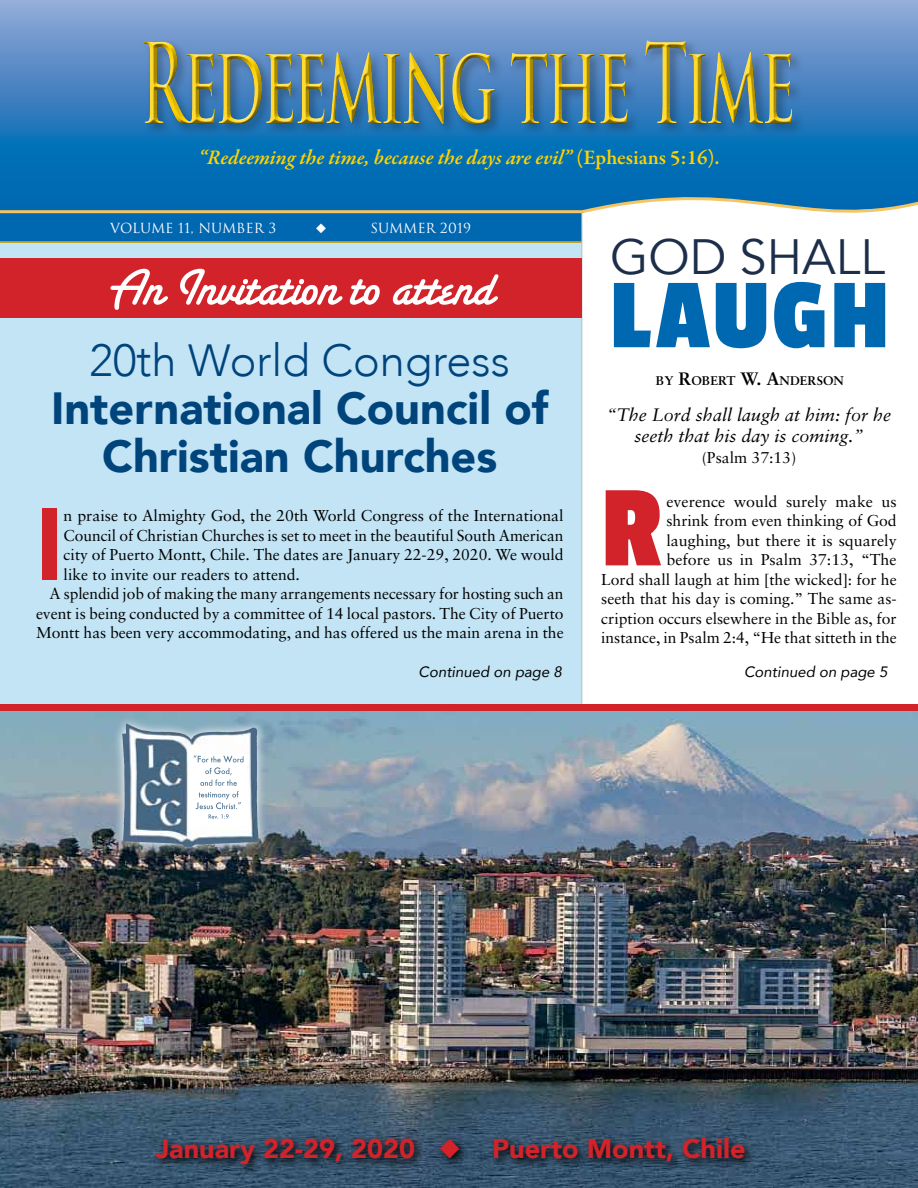
<style>
.page{position:relative;width:918px;height:1188px;background:#fff}
.page>*{position:absolute;margin:0;border:0;box-sizing:border-box;transform-origin:0 0}
.t1{font:700 120.9px "Passion One";color:#d2232a;scale:.91 1}
.t2{font:700 103.5px "Passion One";letter-spacing:.02em;color:#0067b1;scale:.92 1}
.t3{font:900 101.4px "Avenir";color:#d2232a;scale:.92 1}
.t4{font:54px "Santa Fe Let Plain";color:#fff}
.t5{font:49.5px "Avenir";color:#1c2e49}
.t6{font:900 45px/48px "Avenir";color:#00447c;text-align:center}
.t7{font:300 45px "Avenir";color:#00447c}
.t8{font:900 27px "Avenir";color:#d2232a}
.t9{font:italic 600 21px "Garamond Premr Pro";color:#ffd200}
.t10{font:italic 18px/21px "Sabon";color:#000;text-align:center}
.t11{font:15.75px/19.5px "Sabon";color:#000;text-align:right}
.t12{font:italic 15px "Avenir";color:#000}
.t13{font:13.5px "Trajan";color:#fff}
.t14{font:700 12.6px "Sabon";color:#000}
.s1{font-style:normal}
.s2{font-size:18px}
</style>
<div class="page">
<div style="left:0;top:234px;width:582px;height:954px;background:#c2e4f5"></div>
<svg style="left:0;top:0;width:918px;height:210px;background:#3783c1"></svg>
<div style="left:140px;top:36px;width:664px;height:100px;background:#000;opacity:.3"></div>
<div style="left:143px;top:35px;width:650px;height:91px;background:#000;opacity:.75"></div>
<div style="left:0;top:212px;width:596px;height:30px;background:#0067b1"></div>
<hr style="left:0;top:241px;width:597px;height:2px;background:#eeb111">
<hr style="left:581px;top:213px;width:1px;height:975px;background:#bcbec0">
<svg style="left:579px;top:170px;width:339px;height:76px"></svg>
<hr style="left:0;top:210px;width:583px;height:3px;background:#f4c562">
<div style="left:0;top:258px;width:581px;height:59px;background:#d2232a"></div>
<div style="left:0;top:704px;width:918px;height:31px;background:#d2232a"></div>
<img style="left:0;top:711px;width:918px;height:477px">
<svg style="left:150px;top:1132px;width:604px;height:43px;background:#2d465b"></svg>
<img style="left:112px;top:714px;width:155px;height:141px">
<img style="left:122px;top:724px;width:100px;height:123px">
<div style="left:189px;top:754px;width:58px;height:71px;background:#fff"></div>
<svg style="left:194px;top:755px;width:50px;height:64px"></svg>
<h3 class="t9" style="left:198px;top:145px;width:523px">“Redeeming the time, because the days are evil” <span class="s1">(Ephesians 5:16).</span></h3>
<p class="t13" style="left:110px;top:220px;width:168px">VOLUME 11, NUMBER 3</p>
<p class="t13" style="left:370px;top:220px;width:102px">SUMMER 2019</p>
<h3 class="t4" style="left:106px;top:268px;width:389px">An Invitation to attend</h3>
<h3 class="t7" style="left:90px;top:334px;width:422px">20th World Congress</h3>
<h3 class="t6" style="left:51px;top:384px;width:499px">International Council of<br>Christian Churches</h3>
<h3 class="t3" style="left:36px;top:457px;width:32px">I</h3>
<p class="t11" style="left:64px;top:506px;width:502px">n praise to Almighty God, the 20th World Congress of the International</p>
<p class="t11" style="left:64px;top:525px;width:501px">Council of Christian Churches is set to meet in the beautiful South American</p>
<p class="t11" style="left:64px;top:545px;width:502px">city of Puerto Montt, Chile. The dates are January 22-29, 2020. We would</p>
<p class="t11" style="left:64px;top:564px;width:238px">like to invite our readers to attend.</p>
<p class="t11" style="left:50px;top:584px;width:516px">A splendid job of making the many arrangements necessary for hosting such an</p>
<p class="t11" style="left:36px;top:603px;width:529px">event is being conducted by a committee of 14 local pastors. The City of Puerto</p>
<p class="t11" style="left:36px;top:623px;width:529px">Montt has been very accommodating, and has offered us the main arena in the</p>
<h3 class="t5" style="left:610px;top:227px;width:276px">GOD SHALL</h3>
<h2 class="t2" style="left:610px;top:261px;width:305px">LAUGH</h2>
<p class="t14" style="left:656px;top:373px;width:190px">BY <span class="s2">R</span>OBERT <span class="s2">W. A</span>NDERSON</p>
<p class="t10" style="left:607px;top:405px;width:286px">“The Lord shall laugh at him: for he seeth that his day is coming.”</p>
<p class="t11" style="left:702px;top:448px;width:96px">(Psalm 37:13)</p>
<h1 class="t1" style="left:601px;top:465px;width:70px">R</h1>
<p class="t11" style="left:601px;top:491px;width:297px">everence would surely make us<br>shrink from even thinking of God laughing, but there it is squarely<br>before us in Psalm 37:13, “The<br>Lord shall laugh at him [the wicked]: for he seeth that his day is coming.” The same as&shy;cription occurs elsewhere in the Bible as, for instance, in Psalm 2:4, “He that sitteth in the</p>
<p class="t12" style="left:419px;top:662px;width:145px">Continued on page 8</p>
<p class="t12" style="left:744px;top:662px;width:145px">Continued on page 5</p>
<h3 class="t8" style="left:156px;top:1125px;width:591px">January 22-29, 2020 ◆ Puerto Montt, Chile</h3>
</div>
